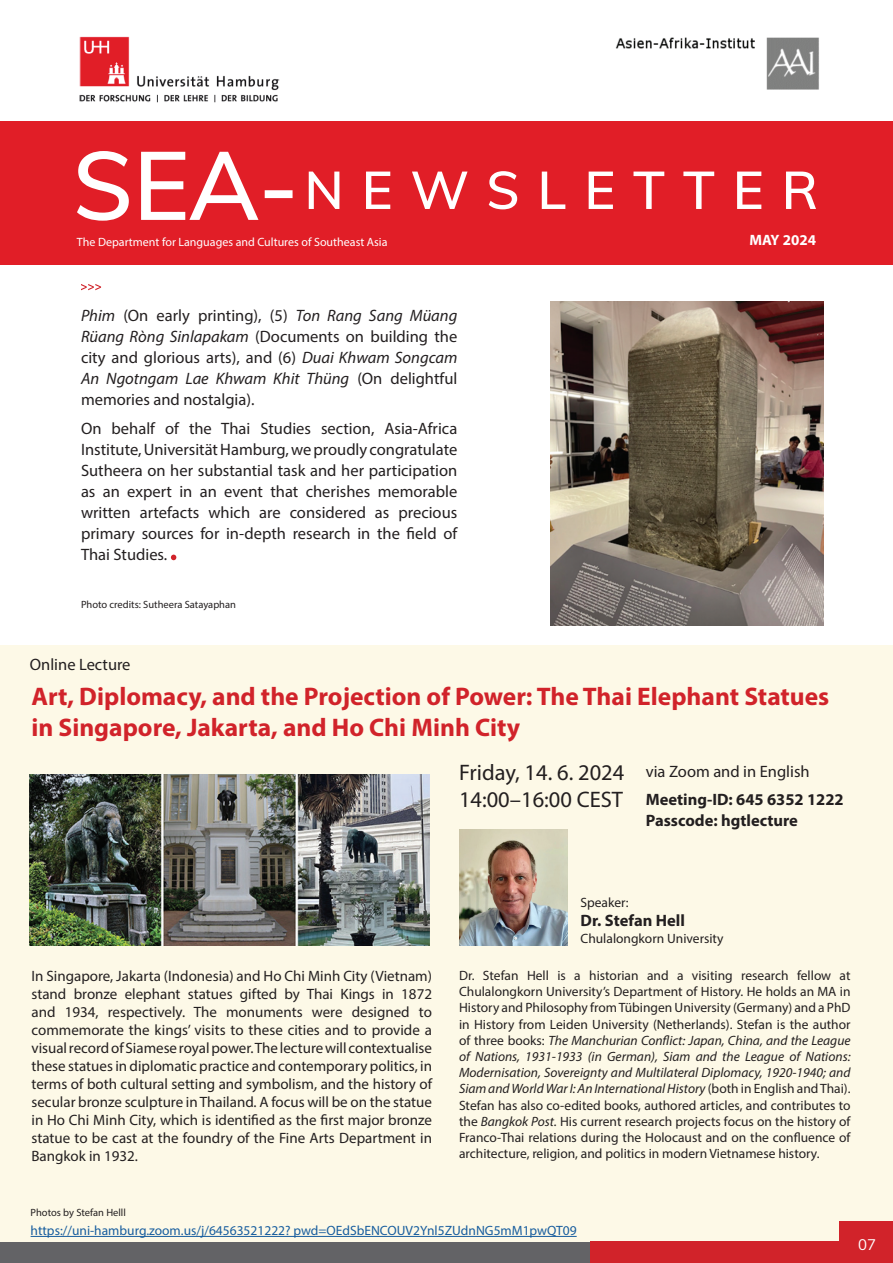
<style>
.page{position:relative;width:893px;height:1263px;background:#fff}
.page>*{position:absolute;margin:0;border:0;box-sizing:border-box;transform-origin:0 0}
.t1{font:700 25.5px/30.6px "Myriad Pro";color:#d1232a}
.t2{font:22.5px/27px "Myriad Pro";color:#231f20}
.t3{font:16.5px/21px "Myriad Pro";color:#231f20;text-align:justify}
.t4{font:700 16.5px/21px "Myriad Pro";color:#231f20}
.t5{font:15px/18px "Myriad Pro";color:#231f20;text-align:justify}
.t6{font:700 15px "Myriad Pro";color:#fff}
.t7{font:15px "Muli";color:#fff}
.t8{font:13.5px/16.2px "Myriad Pro";color:#231f20;text-align:justify}
.t9{font:13.5px "Myriad Pro";color:#175d9e}
.t10{font:12px "Myriad Pro";color:#fff}
.t11{font:10.5px "Myriad Pro";color:#231f20}
.s1{font-style:italic}
</style>
<div class="page">
<img style="left:79px;top:36px;width:201px;height:67px">
<div style="left:0;top:121px;width:893px;height:144px;background:#e11e27"></div>
<svg style="left:309px;top:171px;width:507px;height:38px"></svg>
<svg style="left:77px;top:151px;width:216px;height:70px"></svg>
<img style="left:615px;top:37px;width:204px;height:53px">
<div style="left:1px;top:646px;width:892px;height:616px;background:#fdf9e7"></div>
<div style="left:0;top:1242px;width:590px;height:21px;background:#636366"></div>
<div style="left:590px;top:1242px;width:303px;height:21px;background:#d1232a"></div>
<svg style="left:171px;top:555px;width:5px;height:5px"></svg>
<img style="left:550px;top:302px;width:274px;height:324px">
<svg style="left:81px;top:284px;width:20px;height:6px"></svg>
<img style="left:30px;top:774px;width:399px;height:171px">
<div style="left:840px;top:1222px;width:53px;height:41px;background:#d1232a"></div>
<hr style="left:31px;top:1236px;width:546px;height:1px;background:#175d9e">
<img style="left:459px;top:829px;width:109px;height:116px">
<p class="t10" style="left:77px;top:235px;width:312px">The Department for Languages and Cultures of Southeast Asia</p>
<p class="t6" style="left:750px;top:231px;width:68px">MAY 2024</p>
<p class="t3" style="left:81px;top:304px;width:378px"><span class="s1">Phim</span> (On early printing), (5) <span class="s1">Ton Rang Sang Müang Rüang Ròng Sinlapakam</span> (Documents on building the city and glorious arts), and (6) <span class="s1">Duai Khwam Songcam An Ngotngam Lae Khwam Khit Thüng</span> (On delightful memories and nostalgia).</p>
<p class="t3" style="left:81px;top:418px;width:378px">On behalf of the Thai Studies section, Asia-Africa Institute, Universität Hamburg, we proudly congratulate Sutheera on her substantial task and her participation as an expert in an event that cherishes memorable written artefacts which are considered as precious primary sources for in-depth research in the field of Thai Studies.</p>
<p class="t11" style="left:81px;top:598px;width:157px">Photo credits: Sutheera Satayaphan</p>
<p class="t3" style="left:30px;top:654px;width:102px">Online Lecture</p>
<h1 class="t1" style="left:32px;top:681px;width:799px">Art, Diplomacy, and the Projection of Power: The Thai Elephant Statues in Singapore, Jakarta, and Ho Chi Minh City</h1>
<h2 class="t2" style="left:459px;top:759px;width:167px">Friday, 14. 6. 2024<br>14:00–16:00 CEST</h2>
<p class="t3" style="left:646px;top:761px;width:165px">via Zoom and in English</p>
<p class="t4" style="left:646px;top:788px;width:199px">Meeting-ID: 645 6352 1222<br>Passcode: hgtlecture</p>
<p class="t5" style="left:32px;top:967px;width:402px">In Singapore, Jakarta (Indonesia) and Ho Chi Minh City (Vietnam) stand bronze elephant statues gifted by Thai Kings in 1872 and 1934, respectively. The monuments were designed to commemorate the kings’ visits to these cities and to provide a visual record of Siamese royal power. The lecture will contextualise these statues in diplomatic practice and contemporary politics, in terms of both cultural setting and symbolism, and the history of secular bronze sculpture in Thailand. A focus will be on the statue in Ho Chi Minh City, which is identified as the first major bronze statue to be cast at the foundry of the Fine Arts Department in Bangkok in 1932.</p>
<p class="t11" style="left:31px;top:1206px;width:97px">Photos by Stefan Helll</p>
<p class="t8" style="left:580px;top:894px;width:50px">Speaker:</p>
<p class="t4" style="left:580px;top:910px;width:106px">Dr. Stefan Hell</p>
<p class="t8" style="left:580px;top:930px;width:145px">Chulalongkorn University</p>
<p class="t8" style="left:459px;top:967px;width:393px">Dr. Stefan Hell is a historian and a visiting research fellow at Chulalongkorn University’s Department of History. He holds an MA in History and Philosophy from Tübingen University (Germany) and a PhD in History from Leiden University (Netherlands). Stefan is the author of three books: <span class="s1">The Manchurian Conflict: Japan, China, and the League of Nations, 1931-1933 (in German), Siam and the League of Nations:<br>Modernisation, Sovereignty and Multilateral Diplomacy, 1920-1940; and Siam and World War I: An International History</span> (both in English and Thai).<br>Stefan has also co-edited books, authored articles, and contributes to the <span class="s1">Bangkok Post.</span> His current research projects focus on the history of Franco-Thai relations during the Holocaust and on the confluence of architecture, religion, and politics in modern Vietnamese history.</p>
<p class="t9" style="left:31px;top:1222px;width:548px">https://uni-hamburg.zoom.us/j/64563521222? pwd=OEdSbENCOUV2Ynl5ZUdnNG5mM1pwQT09</p>
<p class="t7" style="left:858px;top:1233px;width:19px">07</p>
</div>
